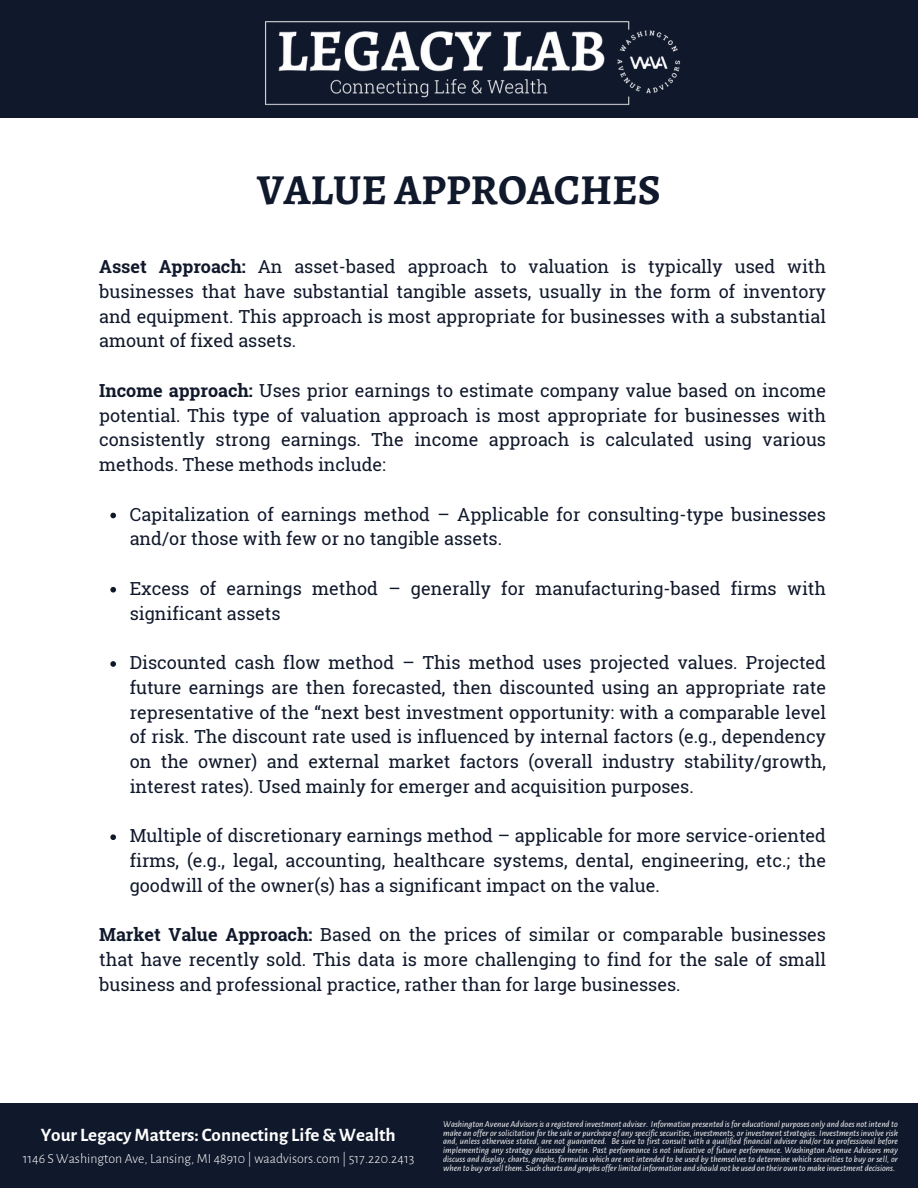
<style>
.page{position:relative;width:918px;height:1188px;background:#fff}
.page>*{position:absolute;margin:0;border:0;box-sizing:border-box;transform-origin:0 0}
.t1{font:700 42.9px "Alegreya";color:#10182b}
.t2{font:700 19.05px "Alegreya Sans";color:#fff}
.t3{font:18px/24.8px "Roboto Slab";color:#10182b;text-align:justify}
.t4{font:300 13.95px "Alegreya Sans";color:#fff}
.t5{font:italic 9.15px/8.9px "Alegreya Sans";color:#fff;text-align:justify}
.s1{font-weight:700}
</style>
<div class="page">
<div style="left:0;top:0;width:918px;height:117px;background:#10182b"></div>
<div style="left:0;top:1104px;width:918px;height:84px;background:#10182b"></div>
<svg style="left:110px;top:513px;width:6px;height:5px"></svg>
<svg style="left:110px;top:587px;width:6px;height:6px"></svg>
<svg style="left:110px;top:661px;width:6px;height:6px"></svg>
<svg style="left:110px;top:834px;width:6px;height:6px"></svg>
<img style="left:265px;top:21px;width:415px;height:84px">
<p class="t1" style="left:257px;top:160px;width:405px">VALUE APPROACHES</p>
<h1 class="t3" style="left:99px;top:254px;width:729px"><span class="s1">Asset Approach:</span> An asset-based approach to valuation is typically used with businesses that have substantial tangible assets, usually in the form of inventory and equipment. This approach is most appropriate for businesses with a substantial amount of fixed assets.</h1>
<h3 class="t3" style="left:99px;top:377px;width:729px"><span class="s1">Income approach:</span> Uses prior earnings to estimate company value based on income potential. This type of valuation approach is most appropriate for businesses with consistently strong earnings. The income approach is calculated using various methods. These methods include:</h3>
<h3 class="t3" style="left:130px;top:501px;width:698px">Capitalization of earnings method – Applicable for consulting-type businesses and/or those with few or no tangible assets.</h3>
<p class="t3" style="left:130px;top:575px;width:698px">Excess of earnings method – generally for manufacturing-based firms with significant assets</p>
<p class="t3" style="left:130px;top:650px;width:698px">Discounted cash flow method – This method uses projected values. Projected future earnings are then forecasted, then discounted using an appropriate rate representative of the “next best investment opportunity: with a comparable level of risk. The discount rate used is influenced by internal factors (e.g., dependency on the owner) and external market factors (overall industry stability/growth, interest rates). Used mainly for emerger and acquisition purposes.</p>
<p class="t3" style="left:130px;top:823px;width:698px">Multiple of discretionary earnings method – applicable for more service-oriented firms, (e.g., legal, accounting, healthcare systems, dental, engineering, etc.; the goodwill of the owner(s) has a significant impact on the value.</p>
<p class="t3" style="left:99px;top:922px;width:728px"><span class="s1">Market Value Approach:</span> Based on the prices of similar or comparable businesses that have recently sold. This data is more challenging to find for the sale of small business and professional practice, rather than for large businesses.</p>
<h3 class="t2" style="left:41px;top:1126px;width:357px">Your LegacyMatters: Connecting Life &amp; Wealth</h3>
<p class="t4" style="left:23px;top:1152px;width:393px">1146 S Washington Ave, Lansing, MI 48910 | waadvisors.com | 517.220.2413</p>
<h2 class="t5" style="left:443px;top:1119px;width:456px">Washington Avenue Advisors is a registered investment adviser. Information presented is for educational purposes only and does not intend to make an offer or solicitation for the sale or purchase of any specific securities, investments, or investment strategies. Investments involve risk and, unless otherwise stated, are not guaranteed. Be sure to first consult with a qualified financial adviser and/or tax professional before implementing any strategy discussed herein. Past performance is not indicative of future performance. Washington Avenue Advisors may discuss and display, charts, graphs, formulas which are not intended to be used by themselves to determine which securities to buy or sell, or when to buy orsellthem. Such charts and graphs offerlimited information and should not be used on their own to makeinvestment decisions.</h2>
</div>
